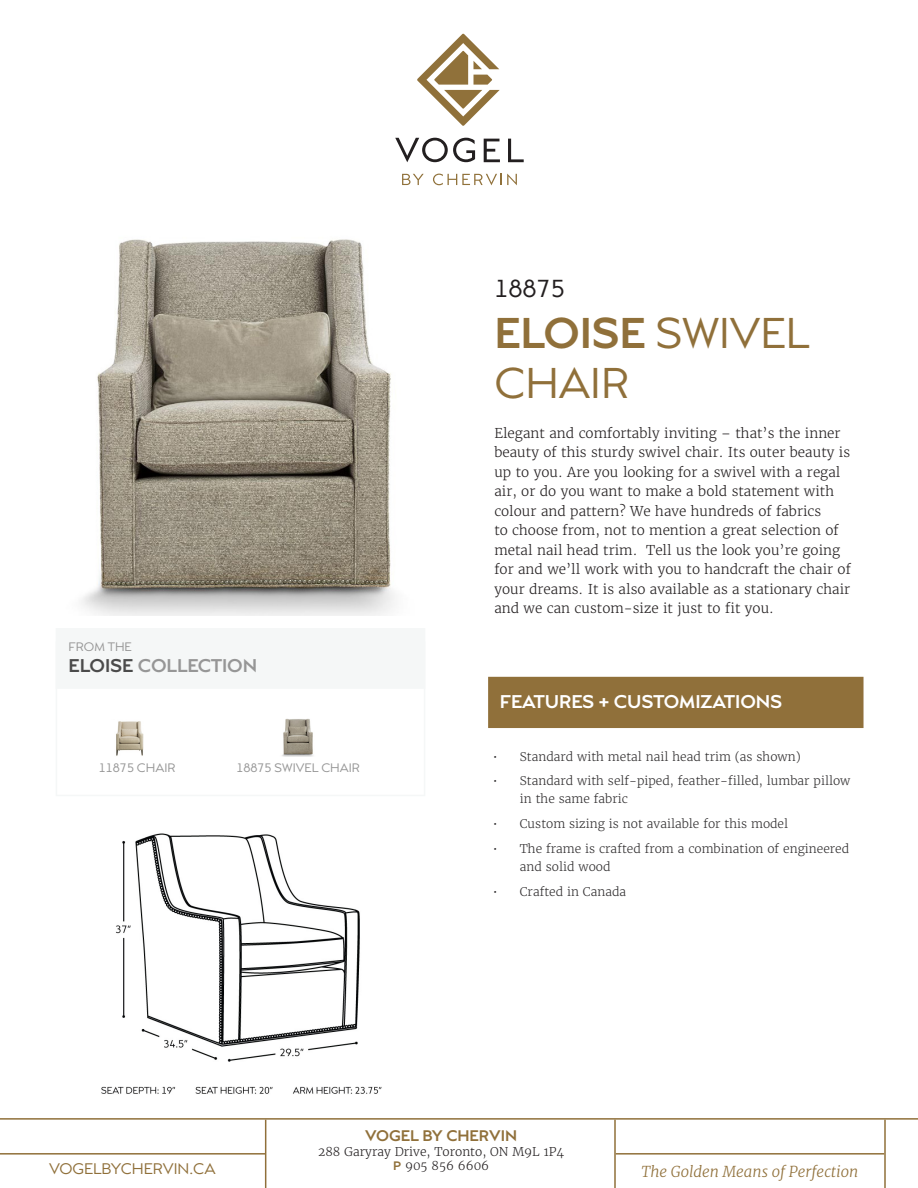
<style>
.page{position:relative;width:918px;height:1188px;background:#fff}
.page>*{position:absolute;margin:0;border:0;box-sizing:border-box;transform-origin:0 0}
.Product_Name{font:42px/50.4px "Capri Pro";color:#90703a}
.Product_Number{font:24px "Capri Pro";color:#231f20}
.t1{font:700 18px "Capri Pro";color:#fff}
.t2{font:700 18px "Capri Pro";color:#969696}
.t3{font:italic 300 15px "Merriweather";color:#90703a}
.t4{font:15px "Capri Pro";color:#90703a}
.t5{font:700 15px "Capri Pro";color:#90703a}
.Product_Name-2{font:300 13.5px/19.5px "Merriweather";color:#231f20}
.t6{font:300 12px/18px "Merriweather";color:#312f30}
.t7{font:300 12px "Merriweather";color:#231f20}
.t8{font:12px "Capri Pro";color:#969696}
.s1{color:#4b4b4b}
.s2{font-weight:700}
.s3{font-family:"Capri Pro";font-weight:700;color:#90703a}
</style>
<div class="page">
<div style="left:56px;top:628px;width:369px;height:61px;background:#f5f7f7"></div>
<img style="left:101px;top:833px;width:281px;height:261px">
<img style="left:81px;top:239px;width:314px;height:377px">
<div style="left:488px;top:677px;width:376px;height:51px;background:#90703a"></div>
<img style="left:116px;top:721px;width:28px;height:35px">
<img style="left:282px;top:719px;width:31px;height:37px">
<svg style="left:402px;top:174px;width:22px;height:11px"></svg>
<svg style="left:433px;top:174px;width:84px;height:11px"></svg>
<svg style="left:417px;top:34px;width:83px;height:92px"></svg>
<svg style="left:395px;top:138px;width:80px;height:24px"></svg>
<svg style="left:484px;top:139px;width:16px;height:23px"></svg>
<svg style="left:508px;top:139px;width:16px;height:23px"></svg>
<hr style="left:0;top:1118px;width:918px;height:2px;background:#90703a">
<hr style="left:265px;top:1120px;width:1px;height:68px;background:#90703a">
<hr style="left:614px;top:1120px;width:2px;height:68px;background:#90703a">
<hr style="left:884px;top:1120px;width:2px;height:68px;background:#90703a">
<hr style="left:616px;top:1153px;width:268px;height:2px;background:#90703a">
<hr style="left:0;top:1153px;width:266px;height:2px;background:#90703a">
<p class="t8" style="left:69px;top:639px;width:65px">FROM THE</p>
<p class="t2" style="left:69px;top:655px;width:190px"><span class="s1">ELOISE</span> COLLECTION</p>
<p class="t8" style="left:99px;top:760px;width:78px">11875 CHAIR</p>
<p class="t8" style="left:236px;top:760px;width:125px">18875 SWIVEL CHAIR</p>
<p class="Product_Number" style="left:494px;top:274px;width:72px">18875</p>
<p class="Product_Name" style="left:494px;top:307px;width:316px"><span class="s2">ELOISE</span> SWIVEL<br>CHAIR</p>
<p class="Product_Name-2" style="left:494px;top:423px;width:358px">Elegant and comfortably inviting – that’s the inner beauty of this sturdy swivel chair. Its outer beauty is up to you. Are you looking for a swivel with a regal air, or do you want to make a bold statement with colour and pattern? We have hundreds of fabrics<br>to choose from, not to mention a great selection of metal nail head trim. Tell us the look you’re going for and we’ll work with you to handcraft the chair of your dreams. It is also available as a stationary chair and we can custom-size it just to fit you.</p>
<p class="t1" style="left:500px;top:691px;width:284px">FEATURES + CUSTOMIZATIONS</p>
<p class="t6" style="left:493px;top:747px;width:309px">• Standard with metal nail head trim (as shown)</p>
<p class="t6" style="left:520px;top:772px;width:332px;text-indent:-27px">• Standard with self-piped, feather-filled, lumbar pillow in the same fabric</p>
<p class="t6" style="left:493px;top:815px;width:297px">• Custom sizing is not available for this model</p>
<p class="t6" style="left:520px;top:840px;width:331px;text-indent:-27px">• The frame is crafted from a combination of engineered and solid wood</p>
<p class="t6" style="left:493px;top:882px;width:135px">• Crafted in Canada</p>
<p class="t5" style="left:365px;top:1127px;width:153px">VOGEL BY CHERVIN</p>
<p class="t7" style="left:318px;top:1144px;width:247px">288 Garyray Drive, Toronto, ON M9L 1P4</p>
<p class="t7" style="left:393px;top:1158px;width:98px"><span class="s3">P</span> 905 856 6606</p>
<p class="t4" style="left:49px;top:1159px;width:168px">VOGELBYCHERVIN.CA</p>
<p class="t3" style="left:642px;top:1162px;width:218px">The Golden Means of Perfection</p>
</div>
